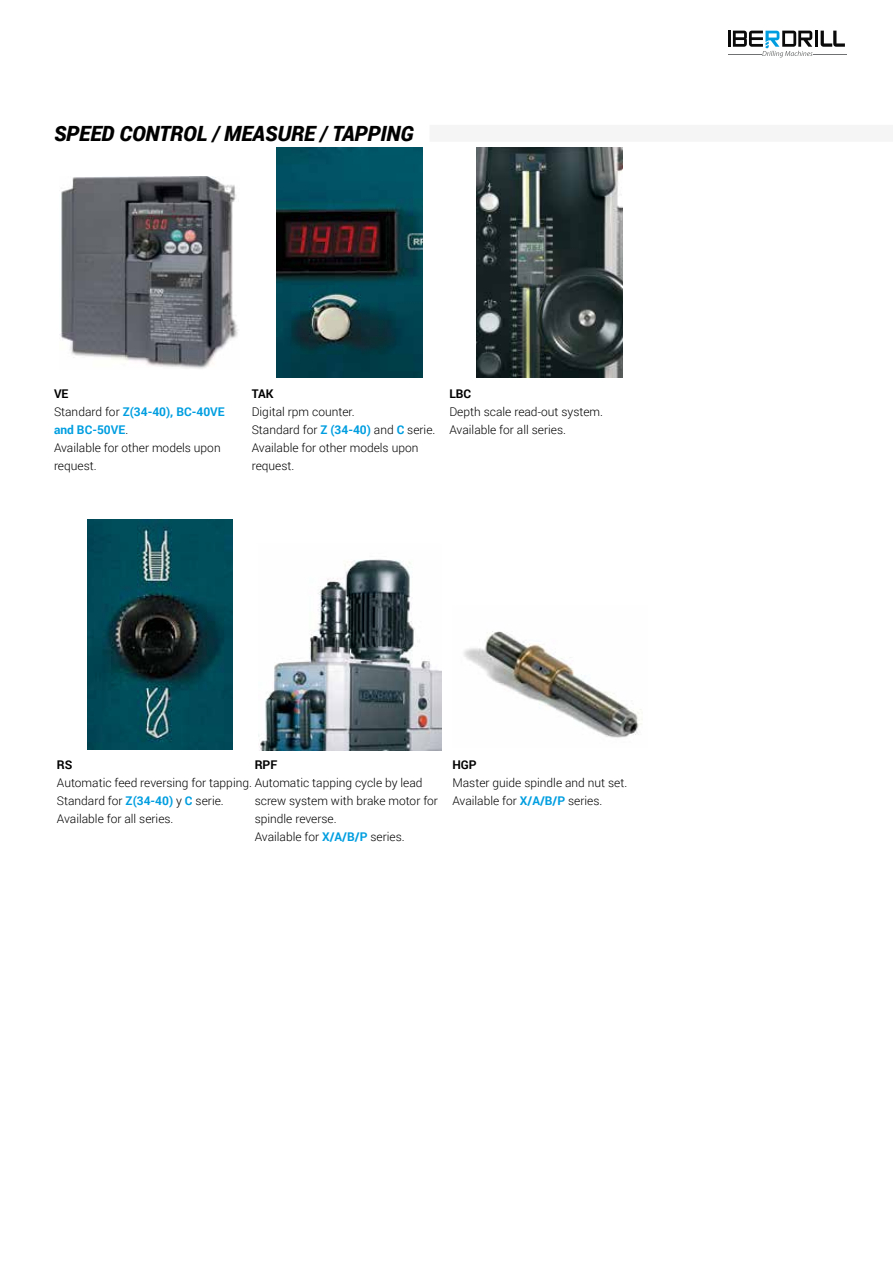
<style>
.page{position:relative;width:893px;height:1263px;background:#fff}
.page>*{position:absolute;margin:0;border:0;box-sizing:border-box;transform-origin:0 0}
.t1{font:italic 900 21px "Roboto";color:#000}
.t2{font:300 12px/18px "Roboto";color:#000}
.t3{font:700 12px "Roboto";color:#000}
.s1{font-weight:700}
.s2{font-weight:700;color:#009ee0}
</style>
<div class="page">
<hr style="left:728px;top:54px;width:34px;height:1px;background:#707172">
<hr style="left:813px;top:54px;width:33px;height:1px;background:#707172">
<hr style="left:728px;top:31px;width:3px;height:16px;background:#0b0a0b">
<svg style="left:733px;top:31px;width:80px;height:26px"></svg>
<svg style="left:821px;top:31px;width:24px;height:16px"></svg>
<hr style="left:815px;top:31px;width:3px;height:16px;background:#0b0a0b">
<img style="left:477px;top:147px;width:145px;height:230px">
<img style="left:277px;top:148px;width:145px;height:229px">
<hr style="left:429px;top:125px;width:464px;height:1px;background:#f1f1f2">
<hr style="left:429px;top:126px;width:464px;height:1px;background:#f1f1f2">
<hr style="left:429px;top:128px;width:464px;height:1px;background:#f1f1f2">
<hr style="left:429px;top:129px;width:464px;height:1px;background:#f1f1f2">
<hr style="left:429px;top:130px;width:464px;height:1px;background:#f1f1f2">
<hr style="left:429px;top:131px;width:464px;height:1px;background:#f1f1f2">
<hr style="left:429px;top:132px;width:464px;height:1px;background:#f1f1f2">
<hr style="left:429px;top:133px;width:464px;height:1px;background:#f1f1f2">
<hr style="left:429px;top:134px;width:464px;height:1px;background:#f1f1f2">
<hr style="left:429px;top:135px;width:464px;height:1px;background:#f1f1f2">
<hr style="left:429px;top:136px;width:464px;height:1px;background:#f1f1f2">
<hr style="left:429px;top:137px;width:464px;height:1px;background:#f1f1f2">
<hr style="left:429px;top:138px;width:464px;height:1px;background:#f1f1f2">
<hr style="left:429px;top:139px;width:464px;height:1px;background:#f1f1f2">
<hr style="left:429px;top:140px;width:464px;height:1px;background:#f1f1f2">
<hr style="left:429px;top:141px;width:464px;height:1px;background:#f1f1f2">
<img style="left:87px;top:519px;width:146px;height:230px">
<img style="left:463px;top:631px;width:179px;height:107px">
<img style="left:259px;top:559px;width:182px;height:191px">
<img style="left:59px;top:176px;width:179px;height:193px">
<h1 class="t1" style="left:54px;top:119px;width:361px">SPEED CONTROL / MEASURE / TAPPING</h1>
<p class="t2" style="left:54px;top:384px;width:172px"><span class="s1">VE<br></span>Standard for <span class="s2">Z(34-40), BC-40VE and BC-50VE</span>.<br>Available for other models upon request.</p>
<p class="t3" style="left:252px;top:385px;width:23px">TAK</p>
<p class="t2" style="left:252px;top:402px;width:185px">Digital rpm counter.<br>Standard for <span class="s2">Z (34-40)</span> and <span class="s2">C</span> serie.<br>Available for other models upon request.</p>
<p class="t3" style="left:449px;top:385px;width:23px">LBC</p>
<p class="t2" style="left:449px;top:402px;width:155px">Depth scale read-out system.<br>Available for all series.</p>
<p class="t3" style="left:57px;top:756px;width:17px">RS</p>
<p class="t2" style="left:57px;top:773px;width:367px">Automatic feed reversing for tapping. Automatic tapping cycle by lead<br>Standard for <span class="s2">Z(34-40)</span> y <span class="s2">C</span> serie.<br>Available for all series.</p>
<p class="t3" style="left:255px;top:756px;width:24px">RPF</p>
<p class="t2" style="left:255px;top:791px;width:185px">screw system with brake motor for spindle reverse.<br>Available for <span class="s2">X/A/B/P</span> series.</p>
<p class="t3" style="left:452px;top:756px;width:26px">HGP</p>
<p class="t2" style="left:452px;top:773px;width:176px">Master guide spindle and nut set.<br>Available for <span class="s2">X/A/B/P</span> series.</p>
</div>
